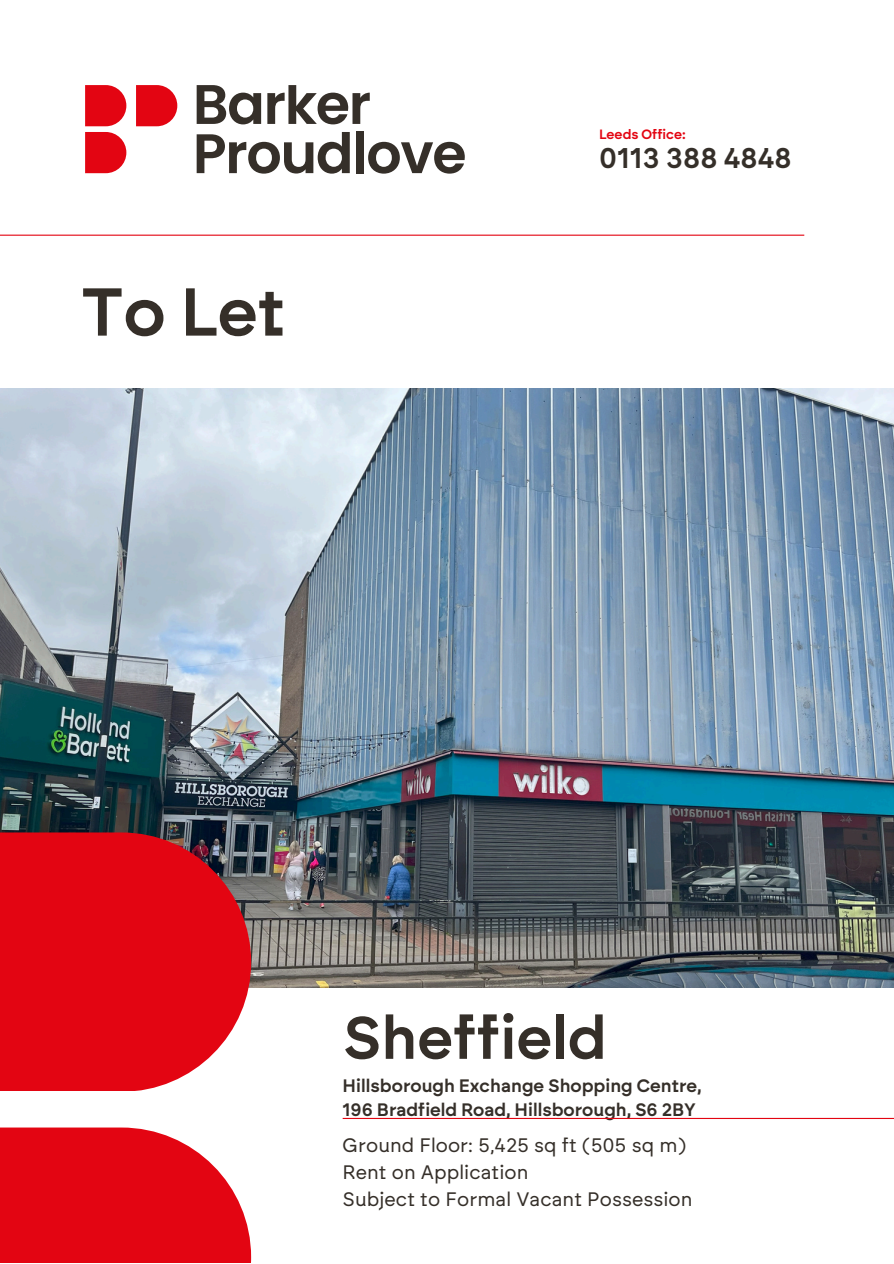
<style>
.page{position:relative;width:894px;height:1264px;background:#fff}
.page>*{position:absolute;margin:0;border:0;box-sizing:border-box;transform-origin:0 0}
.t1{font:600 67.5px "Brockmann";color:#352f29}
.t2{font:600 60px "Brockmann";color:#352f29}
.t3{font:600 28.5px "Brockmann";color:#352f29}
.t4{font:19.5px "Brockmann";color:#352f29}
.t5{font:600 18px/24.8px "Brockmann";color:#352f29}
.t6{font:600 13.5px "Brockmann";color:#e30512}
</style>
<div class="page">
<img style="left:0;top:388px;width:893px;height:599px">
<svg style="left:0;top:832px;width:251px;height:259px;fill:#e30512"></svg>
<svg style="left:0;top:1127px;width:251px;height:136px"></svg>
<hr style="left:342px;top:1117px;width:551px;height:1px;background:#e30512">
<svg style="left:85px;top:132px;width:41px;height:41px"></svg>
<svg style="left:85px;top:85px;width:41px;height:41px"></svg>
<svg style="left:136px;top:85px;width:41px;height:41px"></svg>
<svg style="left:196px;top:85px;width:65px;height:39px"></svg>
<svg style="left:267px;top:85px;width:102px;height:39px"></svg>
<svg style="left:196px;top:132px;width:153px;height:42px"></svg>
<div style="left:356px;top:132px;width:7px;height:41px;background:#352f29"></div>
<svg style="left:368px;top:142px;width:96px;height:32px"></svg>
<hr style="left:0;top:235px;width:804px;height:1px;background:#e30512">
<h1 class="t1" style="left:81px;top:271px;width:205px">To Let</h1>
<p class="t6" style="left:599px;top:126px;width:88px">Leeds Office:</p>
<p class="t3" style="left:599px;top:141px;width:194px">0113 388 4848</p>
<p class="t2" style="left:342px;top:1001px;width:265px">Sheffield</p>
<p class="t5" style="left:342px;top:1072px;width:360px">Hillsborough Exchange Shopping Centre,<br>196 Bradfield Road, Hillsborough, S6 2BY</p>
<h2 class="t4" style="left:342px;top:1133px;width:345px">Ground Floor: 5,425 sq ft (505 sq m)</h2>
<h4 class="t4" style="left:342px;top:1160px;width:187px">Rent on Application</h4>
<p class="t4" style="left:342px;top:1187px;width:351px">Subject to Formal Vacant Possession</p>
</div>
